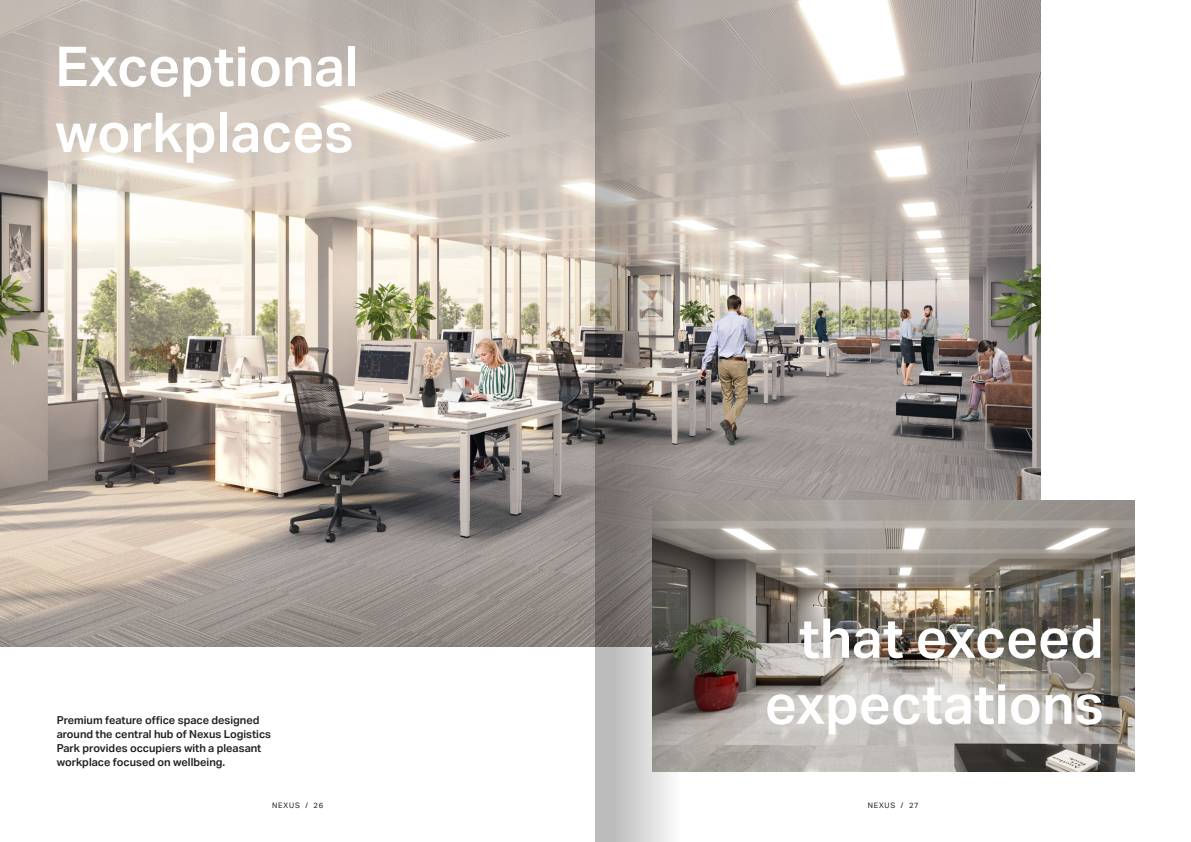
<style>
.page{position:relative;width:1191px;height:842px;background:#fff}
.page>*{position:absolute;margin:0;border:0;box-sizing:border-box;transform-origin:0 0}
.t1{font:600 55px/66px "Aktiv Grotesk";color:#fff}
.t2{font:600 11px/14px "Aktiv Grotesk";color:#231f20}
.t3{font:7.5px "Aktiv Grotesk";letter-spacing:.1em;color:#231f20}
</style>
<div class="page">
<img style="left:0;top:0;width:1040px;height:646px">
<img style="left:680px;top:500px;width:454px;height:271px">
<svg style="left:595px;top:0;width:85px;height:842px;background:#99938f"></svg>
<p class="t1" style="left:55px;top:34px;width:305px">Exceptional workplaces</p>
<p class="t2" style="left:57px;top:713px;width:216px">Premium feature office space designed around the central hub of Nexus Logistics</p>
<p class="t2" style="left:57px;top:741px;width:206px">Park provides occupiers with a pleasant workplace focused on wellbeing.</p>
<p class="t1" style="left:799px;top:606px;width:306px">that exceed</p>
<p class="t1" style="left:765px;top:672px;width:340px">expectations</p>
<p class="t3" style="left:272px;top:801px;width:52px">NEXUS / 26</p>
<p class="t3" style="left:867px;top:801px;width:52px">NEXUS / 27</p>
</div>
